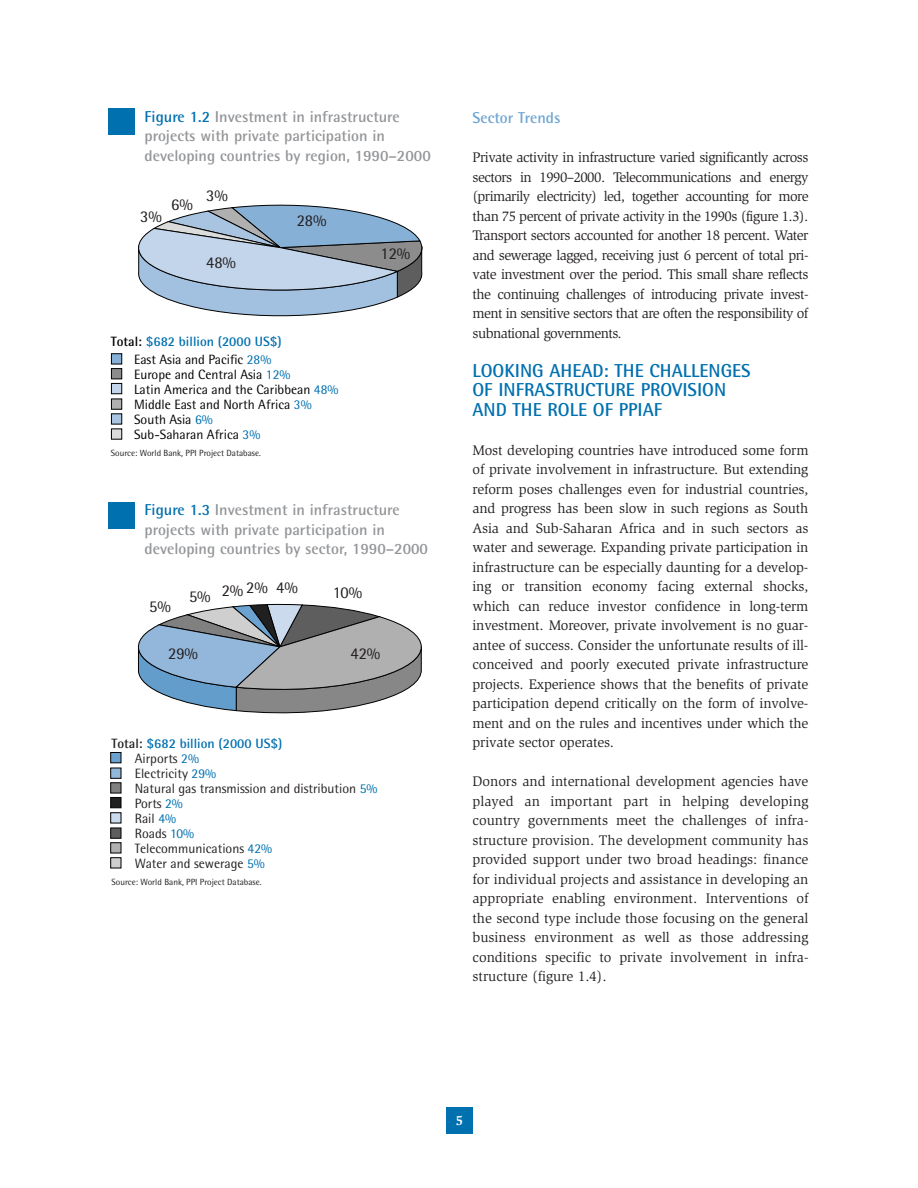
<style>
.page{position:relative;width:918px;height:1188px;background:#fff}
.page>*{position:absolute;margin:0;border:0;box-sizing:border-box;transform-origin:0 0}
.t1{font:700 18.75px/19.5px "Agfa Rotis Semisans";color:#0070af}
.t2{font:16.5px "Agfa Rotis Semisans";color:#231f20}
.t3{font:700 15.75px/19.5px "Agfa Rotis Semisans";color:#939598}
.t4{font:700 15.75px "Agfa Rotis Semisans";color:#71a5d1}
.t5{font:14.25px/19.5px "Slimbach";letter-spacing:-.01em;color:#231f20;text-align:justify}
.t6{font:13.5px/15px "Agfa Rotis Semisans";color:#231f20}
.t7{font:13.5px/15px "Agfa Rotis Semisans";color:#000}
.t8{font:700 13.5px/18px "Agfa Rotis Semisans";color:#0070af}
.t9{font:700 13.5px "Slimbach";color:#fff}
.t10{font:9px "Agfa Rotis Semisans";color:#231f20}
.s1{color:#0070af}
.s2{color:#000}
.s3{font-weight:400;color:#000}
.s4{font-weight:400}
.s5{font-weight:700}
.s6{font-weight:700;color:#0070af}
</style>
<div class="page">
<div style="left:446px;top:1107px;width:27px;height:27px;background:#0070af"></div>
<svg style="left:138px;top:204px;width:285px;height:113px"></svg>
<div style="left:111px;top:354px;width:11px;height:10px;background:#86b0d6;border:1px solid #000"></div>
<div style="left:111px;top:368px;width:11px;height:11px;background:#8c8c8c;border:1px solid #000"></div>
<div style="left:111px;top:383px;width:11px;height:11px;background:#c3d5ea;border:1px solid #000"></div>
<div style="left:111px;top:399px;width:11px;height:10px;background:#b0b0b0;border:1px solid #000"></div>
<div style="left:111px;top:414px;width:11px;height:10px;background:#a8c4e1;border:1px solid #000"></div>
<div style="left:111px;top:429px;width:11px;height:10px;background:#dbdbdb;border:1px solid #000"></div>
<svg style="left:138px;top:603px;width:284px;height:111px"></svg>
<div style="left:111px;top:752px;width:10px;height:11px;background:#6ca2cf;border:1px solid #000"></div>
<div style="left:111px;top:768px;width:10px;height:11px;background:#93b7da;border:1px solid #000"></div>
<div style="left:111px;top:783px;width:10px;height:10px;background:#808080"></div>
<div style="left:111px;top:797px;width:10px;height:11px;background:#202020;border:1px solid #000"></div>
<div style="left:111px;top:813px;width:10px;height:10px;background:#cbdaec"></div>
<div style="left:111px;top:828px;width:10px;height:10px;background:#5e5e5e;border:1px solid #000"></div>
<div style="left:111px;top:843px;width:10px;height:10px;background:#b0b0b0"></div>
<div style="left:111px;top:858px;width:10px;height:10px;background:#cfcfcf"></div>
<div style="left:108px;top:108px;width:27px;height:27px;background:#0070af"></div>
<div style="left:108px;top:502px;width:27px;height:27px;background:#0070af"></div>
<p class="t3" style="left:145px;top:108px;width:288px"><span class="s1">Figure 1.2</span> Investment in infrastructure projects with private participation in developing countries by region, 1990–2000</p>
<p class="t2" style="left:140px;top:211px;width:23px">3%</p>
<p class="t2" style="left:171px;top:198px;width:23px">6%</p>
<p class="t2" style="left:206px;top:189px;width:23px">3%</p>
<p class="t2" style="left:206px;top:257px;width:31px">48%</p>
<p class="t2" style="left:297px;top:215px;width:31px">28%</p>
<p class="t8" style="left:134px;top:334px;width:149px;text-indent:-23px"><span class="s2">Total:</span> $682 billion (2000 US$)<br><span class="s3">East Asia and Pacific</span> <span class="s4">28%</span></p>
<p class="t7" style="left:134px;top:369px;width:206px">Europe and Central Asia <span class="s1">12%<br></span>Latin America and the Caribbean <span class="s1">48%<br></span>Middle East and North Africa <span class="s1">3%<br></span>South Asia <span class="s1">6%<br></span>Sub-Saharan Africa <span class="s1">3%</span></p>
<p class="t10" style="left:111px;top:449px;width:152px">Source: World Bank, PPI Project Database.</p>
<p class="t2" style="left:380px;top:248px;width:31px">12%</p>
<p class="t3" style="left:145px;top:502px;width:285px"><span class="s1">Figure 1.3</span> Investment in infrastructure projects with private participation in developing countries by sector, 1990–2000</p>
<p class="t2" style="left:149px;top:601px;width:23px">5%</p>
<p class="t2" style="left:189px;top:583px;width:110px">5% 2% 2% 4%</p>
<p class="t2" style="left:333px;top:587px;width:31px">10%</p>
<p class="t2" style="left:168px;top:647px;width:31px">29%</p>
<p class="t2" style="left:350px;top:647px;width:31px">42%</p>
<p class="t6" style="left:135px;top:738px;width:244px;text-indent:-23px"><span class="s5">Total:</span> <span class="s6">$682 billion (2000 US$)<br></span>Airports <span class="s1">2%<br></span>Electricity <span class="s1">29%<br></span>Natural gas transmission and distribution <span class="s1">5%<br></span>Ports <span class="s1">2%<br></span>Rail <span class="s1">4%<br></span>Roads <span class="s1">10%<br></span>Telecommunications <span class="s1">42%<br></span>Water and sewerage <span class="s1">5%</span></p>
<p class="t10" style="left:112px;top:878px;width:152px">Source: World Bank, PPI Project Database.</p>
<p class="t4" style="left:472px;top:112px;width:89px">Sector Trends</p>
<p class="t5" style="left:472px;top:149px;width:338px">Private activity in infrastructure varied significantly across sectors in 1990–2000. Telecommunications and energy (primarily electricity) led, together accounting for more than 75 percent of private activity in the 1990s (figure 1.3).<br>Transport sectors accounted for another 18 percent. Water and sewerage lagged, receiving just 6 percent of total pri&shy;vate investment over the period. This small share reflects the continuing challenges of introducing private invest&shy;ment in sensitive sectors that are often the responsibility of subnational governments.</p>
<h1 class="t1" style="left:472px;top:363px;width:280px">LOOKING AHEAD: THE CHALLENGES<br>OF INFRASTRUCTURE PROVISION<br>AND THE ROLE OF PPIAF</h1>
<p class="t5" style="left:472px;top:441px;width:337px">Most developing countries have introduced some form of private involvement in infrastructure. But extending reform poses challenges even for industrial countries, and progress has been slow in such regions as South Asia and Sub-Saharan Africa and in such sectors as water and sewerage. Expanding private participation in infrastructure can be especially daunting for a develop&shy;ing or transition economy facing external shocks, which can reduce investor confidence in long-term investment. Moreover, private involvement is no guar&shy;antee of success. Consider the unfortunate results of ill&shy;conceived and poorly executed private infrastructure projects. Experience shows that the benefits of private participation depend critically on the form of involve&shy;ment and on the rules and incentives under which the private sector operates.</p>
<p class="t5" style="left:472px;top:773px;width:338px">Donors and international development agencies have played an important part in helping developing country governments meet the challenges of infra&shy;structure provision. The development community has provided support under two broad headings: finance for individual projects and assistance in developing an appropriate enabling environment. Interventions of the second type include those focusing on the general business environment as well as those addressing conditions specific to private involvement in infra&shy;structure (figure 1.4).</p>
<p class="t9" style="left:456px;top:1115px;width:9px">5</p>
</div>
